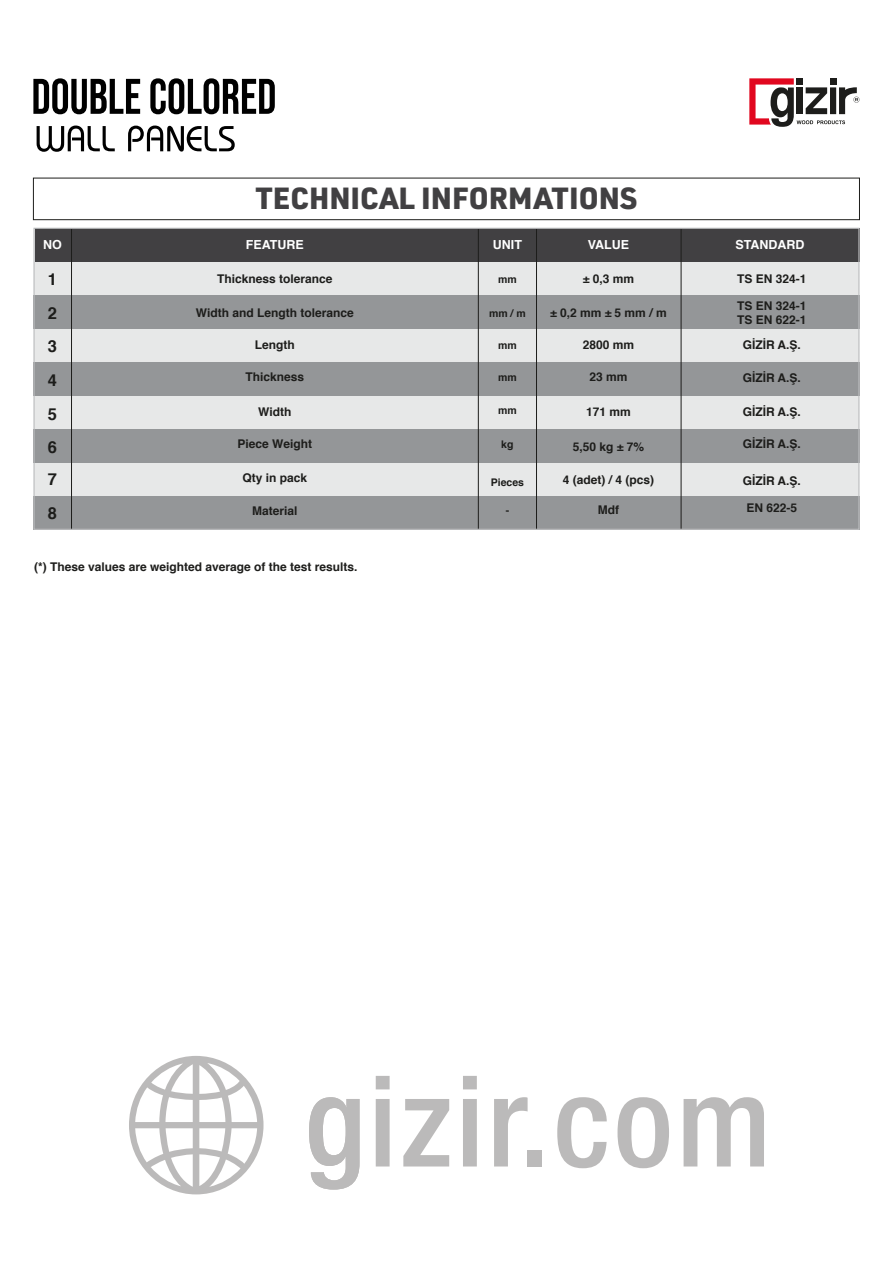
<style>
.page{position:relative;width:893px;height:1263px;background:#fff}
.page>*{position:absolute;margin:0;border:0;box-sizing:border-box;transform-origin:0 0}
.t1{font:900 30px "URWDIN";color:#414042}
.t2{font:700 16.5px/33.6px "Helvetica";color:#1d1d1b;text-align:justify}
.t3{font:700 12.45px "Helvetica";color:#fff}
.t4{font:700 12px/14.4px "Helvetica";color:#1d1d1b}
.t5{font:700 10.5px "Helvetica";color:#1d1d1b}
</style>
<div class="page">
<svg style="left:749px;top:78px;width:110px;height:49px"></svg>
<svg style="left:33px;top:78px;width:107px;height:36px"></svg>
<svg style="left:150px;top:78px;width:125px;height:36px"></svg>
<svg style="left:37px;top:126px;width:78px;height:26px"></svg>
<svg style="left:128px;top:126px;width:107px;height:26px"></svg>
<svg style="left:309px;top:1097px;width:51px;height:92px"></svg>
<svg style="left:376px;top:1076px;width:14px;height:90px"></svg>
<svg style="left:403px;top:1099px;width:46px;height:67px"></svg>
<svg style="left:463px;top:1076px;width:14px;height:90px"></svg>
<svg style="left:494px;top:1097px;width:34px;height:69px"></svg>
<div style="left:527px;top:1150px;width:15px;height:16px;background:#bbbaba"></div>
<svg style="left:557px;top:1097px;width:50px;height:71px"></svg>
<svg style="left:617px;top:1097px;width:52px;height:71px"></svg>
<svg style="left:684px;top:1097px;width:80px;height:69px"></svg>
<svg style="left:129px;top:1056px;width:135px;height:138px"></svg>
<div style="left:33px;top:178px;width:827px;height:42px;border:1px solid #1d1d1b"></div>
<div style="left:34px;top:229px;width:825px;height:300px;background:#e7e8e8"></div>
<div style="left:35px;top:229px;width:824px;height:33px;background:#414042"></div>
<div style="left:33px;top:296px;width:826px;height:33px;background:#949698"></div>
<div style="left:33px;top:362px;width:826px;height:34px;background:#949698"></div>
<div style="left:33px;top:429px;width:826px;height:33px;background:#949698"></div>
<div style="left:33px;top:496px;width:826px;height:33px;background:#949698"></div>
<hr style="left:681px;top:229px;width:1px;height:300px;background:#1d1d1b">
<hr style="left:536px;top:229px;width:1px;height:300px;background:#1d1d1b">
<hr style="left:71px;top:229px;width:1px;height:300px;background:#1d1d1b">
<hr style="left:478px;top:229px;width:1px;height:300px;background:#1d1d1b">
<h1 class="t1" style="left:256px;top:178px;width:383px">TECHNICAL INFORMATIONS</h1>
<p class="t3" style="left:43px;top:234px;width:20px">NO</p>
<p class="t3" style="left:246px;top:234px;width:59px">FEATURE</p>
<p class="t3" style="left:493px;top:234px;width:31px">UNIT</p>
<p class="t3" style="left:588px;top:234px;width:43px">VALUE</p>
<p class="t3" style="left:736px;top:234px;width:71px">STANDARD</p>
<h2 class="t2" style="left:48px;top:263px;width:11px">1<br>2<br>3<br>4<br>5<br>6</h2>
<h2 class="t2" style="left:48px;top:462px;width:11px;line-height:34.7px">7<br>8</h2>
<p class="t4" style="left:217px;top:271px;width:117px">Thickness tolerance</p>
<p class="t4" style="left:583px;top:271px;width:53px">± 0,3 mm</p>
<p class="t4" style="left:737px;top:271px;width:71px">TS EN 324-1</p>
<p class="t4" style="left:737px;top:299px;width:71px">TS EN 324-1<br>TS EN 622-1</p>
<p class="t4" style="left:743px;top:338px;width:60px">GİZİR A.Ş.</p>
<p class="t4" style="left:743px;top:370px;width:60px">GİZİR A.Ş.</p>
<p class="t4" style="left:743px;top:404px;width:60px">GİZİR A.Ş.</p>
<p class="t4" style="left:743px;top:437px;width:60px">GİZİR A.Ş.</p>
<p class="t4" style="left:743px;top:474px;width:60px">GİZİR A.Ş.</p>
<p class="t4" style="left:746px;top:500px;width:52px">EN 622-5</p>
<p class="t5" style="left:498px;top:270px;width:20px">mm</p>
<p class="t5" style="left:489px;top:305px;width:38px">mm / m</p>
<p class="t5" style="left:498px;top:337px;width:20px">mm</p>
<p class="t5" style="left:498px;top:369px;width:20px">mm</p>
<p class="t4" style="left:550px;top:306px;width:118px">± 0,2 mm ± 5 mm / m</p>
<p class="t4" style="left:583px;top:338px;width:53px">2800 mm</p>
<p class="t4" style="left:589px;top:370px;width:40px">23 mm</p>
<p class="t4" style="left:586px;top:404px;width:46px">171 mm</p>
<p class="t4" style="left:573px;top:439px;width:73px">5,50 kg ± 7%</p>
<p class="t4" style="left:563px;top:473px;width:93px">4 (adet) / 4 (pcs)</p>
<p class="t4" style="left:598px;top:503px;width:23px">Mdf</p>
<p class="t4" style="left:196px;top:306px;width:159px">Width and Length tolerance</p>
<p class="t4" style="left:255px;top:338px;width:41px">Length</p>
<p class="t4" style="left:245px;top:370px;width:60px">Thickness</p>
<p class="t4" style="left:258px;top:404px;width:35px">Width</p>
<p class="t4" style="left:238px;top:437px;width:76px">Piece Weight</p>
<p class="t4" style="left:242px;top:471px;width:66px">Qty in pack</p>
<p class="t4" style="left:252px;top:504px;width:47px">Material</p>
<p class="t5" style="left:498px;top:402px;width:20px">mm</p>
<p class="t5" style="left:501px;top:436px;width:14px">kg</p>
<p class="t5" style="left:491px;top:474px;width:35px">Pieces</p>
<p class="t5" style="left:506px;top:502px;width:5px">-</p>
<p class="t4" style="left:34px;top:560px;width:325px">(*) These values are weighted average of the test results.</p>
</div>
